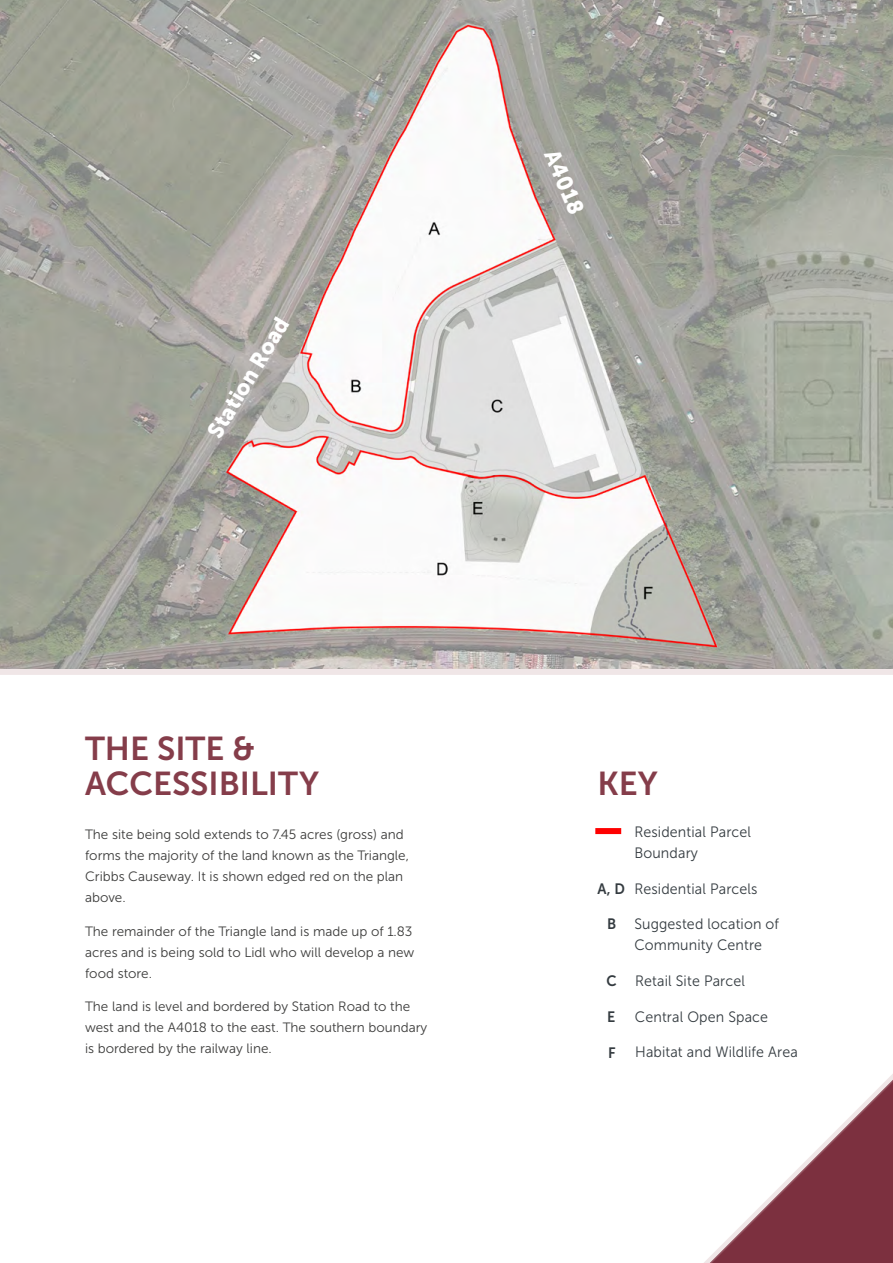
<style>
.page{position:relative;width:893px;height:1263px;background:#fff}
.page>*{position:absolute;margin:0;border:0;box-sizing:border-box;transform-origin:0 0}
.t1{font:33px/34.5px "Museo Sans 700";color:#853d4a}
.t2{font:22.5px "Museo Sans 900";color:#fff;scale:.95 1}
.t3{font:15px/21px "Museo Sans 300";letter-spacing:.01em;color:#343b40;scale:.95 1}
.t4{font:15px "Museo Sans 700";color:#343b40;scale:.95 1}
.t5{font:13.5px/21px "Museo Sans 300";color:#3c3c3b}
.s1{font-family:"Museo Sans 700"}
</style>
<div class="page">
<svg style="left:710px;top:1080px;width:183px;height:183px"></svg>
<img style="left:0;top:0;width:893px;height:669px">
<div style="left:0;top:669px;width:893px;height:6px;background:#f0e6e7"></div>
<div style="left:595px;top:828px;width:26px;height:6px;background:#fe0000"></div>
<h2 class="t2" style="left:202px;top:430px;width:145px;rotate:-59deg">Station Road</h2>
<h2 class="t2" style="left:563px;top:146px;width:73px;rotate:67deg">A4018</h2>
<h1 class="t1" style="left:85px;top:731px;width:235px">THE SITE &amp;<br>ACCESSIBILITY</h1>
<p class="t5" style="left:85px;top:824px;width:326px">The site being sold extends to 7.45 acres (gross) and forms the majority of the land known as the Triangle, Cribbs Causeway. It is shown edged red on the plan above.</p>
<p class="t5" style="left:85px;top:921px;width:331px">The remainder of the Triangle land is made up of 1.83 acres and is being sold to Lidl who will develop a new food store.</p>
<p class="t5" style="left:85px;top:996px;width:344px">The land is level and bordered by Station Road to the west and the A4018 to the east. The southern boundary is bordered by the railway line.</p>
<h1 class="t1" style="left:597px;top:766px;width:62px">KEY</h1>
<p class="t3" style="left:634px;top:821px;width:124px">Residential Parcel<br>Boundary</p>
<p class="t3" style="left:598px;top:878px;width:170px"><span class="s1">A, D</span> Residential Parcels</p>
<p class="t3" style="left:634px;top:914px;width:154px">Suggested location of<br>Community Centre</p>
<p class="t4" style="left:607px;top:916px;width:11px">B</p>
<p class="t3" style="left:606px;top:970px;width:147px"><span class="s1">C</span> Retail Site Parcel</p>
<p class="t4" style="left:607px;top:1008px;width:10px">E</p>
<p class="t3" style="left:635px;top:1006px;width:142px">Central Open Space</p>
<p class="t4" style="left:608px;top:1044px;width:9px">F</p>
<p class="t3" style="left:635px;top:1042px;width:173px">Habitat and Wildlife Area</p>
</div>
